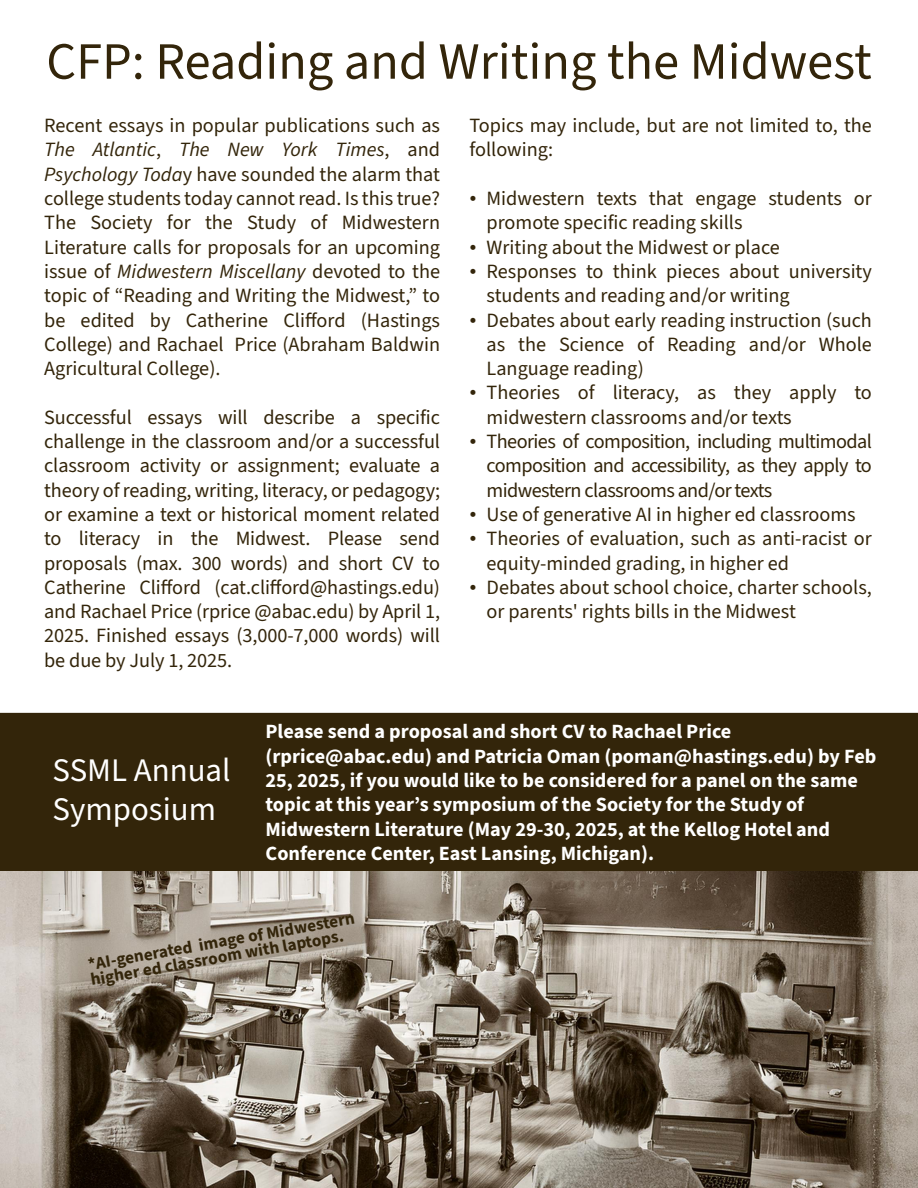
<style>
.page{position:relative;width:918px;height:1188px;background:#fff}
.page>*{position:absolute;margin:0;border:0;box-sizing:border-box;transform-origin:0 0}
.t1{font:52.35px "Source Sans 3";color:#33250a}
.t2{font:32.85px/39.5px "Source Sans 3";color:#fff}
.t3{font:20.25px/24.3px "Source Sans 3";color:#33250a}
.t4{font:700 20.25px/24.3px "Source Sans 3";color:#fff}
.t5{font:700 17.25px/15.3px "Source Sans 3";color:#33250a}
.s1{font-style:italic}
.s2{font-family:"Times New Roman"}
</style>
<div class="page">
<div style="left:0;top:713px;width:918px;height:159px;background:#33250a"></div>
<img style="left:0;top:872px;width:918px;height:316px">
<h1 class="t1" style="left:46px;top:29px;width:827px">CFP: Reading and Writing the Midwest</h1>
<p class="t3" style="left:44px;top:113px;width:397px;text-align:justify">Recent essays in popular publications such as <span class="s1">The Atlantic</span>, <span class="s1">The New York Times</span>, and <span class="s1">Psychology Toda</span>y have sounded the alarm that college students today cannot read. Is this true?<br>The Society for the Study of Midwestern Literature calls for proposals for an upcoming issue of <span class="s1">Midwestern Miscellany</span> devoted to the topic of “Reading and Writing the Midwest,” to be edited by Catherine Clifford (Hastings College) and Rachael Price (Abraham Baldwin Agricultural College).</p>
<p class="t3" style="left:44px;top:405px;width:397px;text-align:justify">Successful essays will describe a specific challenge in the classroom and/or a successful classroom activity or assignment; evaluate a theory of reading, writing, literacy, or pedagogy; or examine a text or historical moment related to literacy in the Midwest. Please send proposals (max. 300 words) and short CV to Catherine Clifford (cat.clifford@hastings.edu) and Rachael Price (rprice @abac.edu) by April 1, 2025. Finished essays (3,000-7,000 words) will be due by July 1, 2025.</p>
<p class="t3" style="left:469px;top:113px;width:404px">Topics may include, but are not limited to, the following:</p>
<p class="t3" style="left:487px;top:186px;width:387px;text-indent:-17px"><span class="s2">•</span> Midwestern texts that engage students or promote specific reading skills</p>
<p class="t3" style="left:469px;top:235px;width:312px"><span class="s2">•</span> Writing about the Midwest or place</p>
<p class="t3" style="left:487px;top:259px;width:387px;text-indent:-17px"><span class="s2">•</span> Responses to think pieces about university students and reading and/or writing</p>
<p class="t3" style="left:487px;top:308px;width:387px;text-align:justify;text-indent:-17px"><span class="s2">•</span> Debates about early reading instruction (such as the Science of Reading and/or Whole Language reading)</p>
<p class="t3" style="left:487px;top:381px;width:387px;text-indent:-17px"><span class="s2">•</span> Theories of literacy, as they apply to midwestern classrooms and/or texts</p>
<p class="t3" style="left:487px;top:429px;width:387px;text-align:justify;text-indent:-17px"><span class="s2">•</span> Theories of composition, including multimodal composition and accessibility, as they apply to midwestern classrooms and/or texts</p>
<p class="t3" style="left:469px;top:502px;width:388px"><span class="s2">•</span> Use of generative AI in higher ed classrooms</p>
<p class="t3" style="left:487px;top:526px;width:387px;text-indent:-17px"><span class="s2">•</span> Theories of evaluation, such as anti-racist or equity-minded grading, in higher ed</p>
<p class="t3" style="left:487px;top:575px;width:387px;text-indent:-17px"><span class="s2">•</span> Debates about school choice, charter schools, or parents' rights bills in the Midwest</p>
<h1 class="t2" style="left:53px;top:750px;width:179px">SSML Annual<br>Symposium</h1>
<p class="t4" style="left:266px;top:719px;width:612px">Please send a proposal and short CV to Rachael Price (rprice@abac.edu) and Patricia Oman (poman@hastings.edu) by Feb 25, 2025, if you would like to be considered for a panel on the same topic at this year’s symposium of the Society for the Study of Midwestern Literature (May 29-30, 2025, at the Kellog Hotel and Conference Center, East Lansing, Michigan).</p>
<p class="t5" style="left:87px;top:957px;width:272px;rotate:-10deg">*AI-generated image of Midwestern higher ed classroom with laptops.</p>
</div>
